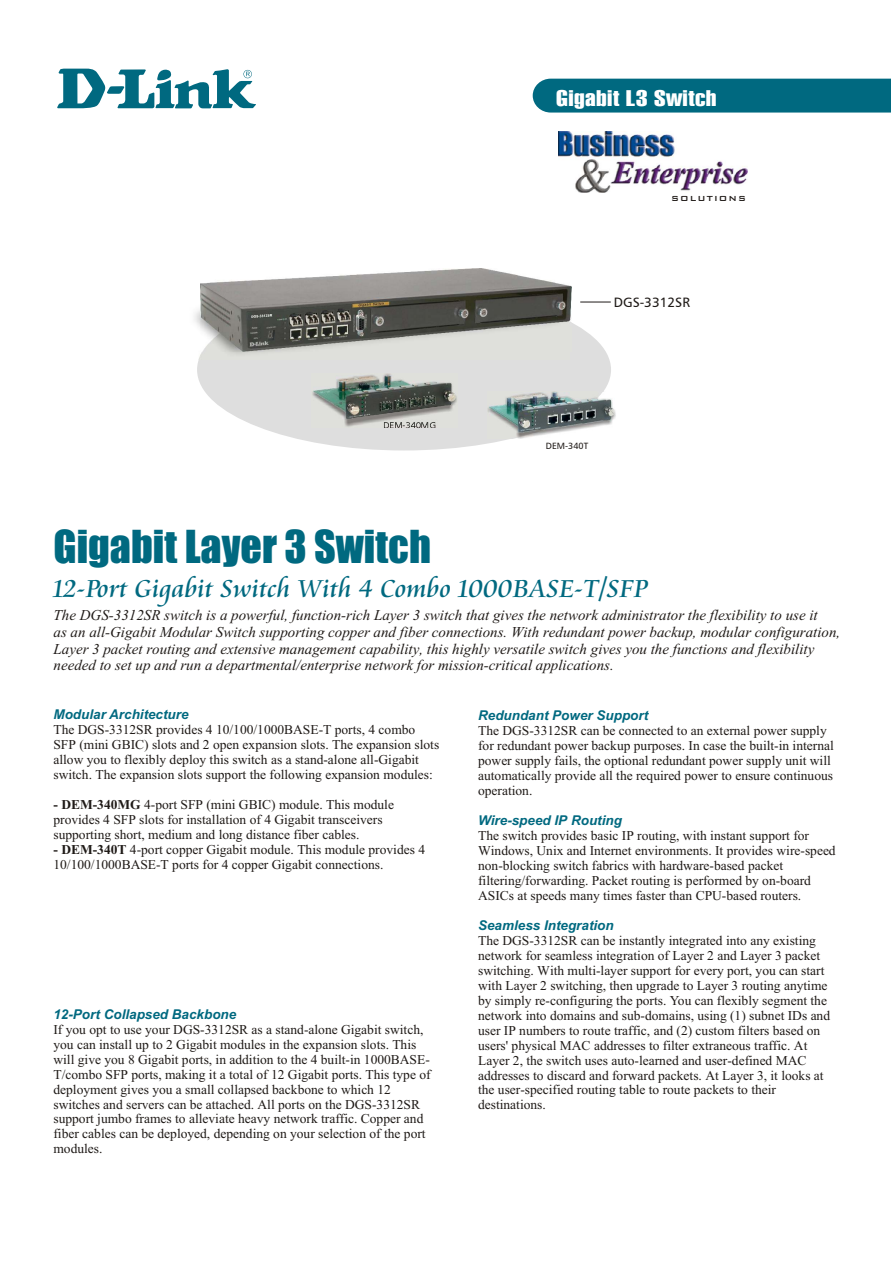
<style>
.page{position:relative;width:891px;height:1263px;background:#fff}
.page>*{position:absolute;margin:0;border:0;box-sizing:border-box;transform-origin:0 0}
.t1{font:42px "Impact";color:#006980}
.t2{font:27px "Cataneo BT";color:#006980}
.t3{font:22.05px "Swiss 911 X Cm BT";letter-spacing:.015em;color:#fff;scale:1.42 1}
.t4{font:italic 15px/16.6px "Times New Roman";color:#1f1a17}
.t5{font:13.5px/15px "Times New Roman";color:#1f1a17}
.t6{font:italic 700 13.5px "Arial";color:#006980}
.t7{font:13.5px "Humnst 777 BT";color:#1f1a17}
.t8{font:9.75px "Bank Gothic Md BT";letter-spacing:.11em;color:#1f1a17}
.t9{font:9px "Humnst 777 BT";color:#1f1a17}
.s1{font-style:inherit}
.s2{font-weight:700}
</style>
<div class="page">
<svg style="left:57px;top:69px;width:199px;height:39px"></svg>
<hr style="left:580px;top:302px;width:31px;height:1px;background:#1f1a17">
<svg style="left:532px;top:78px;width:359px;height:35px;background:#0b6f85"></svg>
<div style="left:197px;top:289px;width:414px;height:161px;background:#dedede;border-radius:50%"></div>
<img style="left:312px;top:373px;width:145px;height:54px">
<img style="left:313px;top:375px;width:143px;height:45px">
<img style="left:488px;top:391px;width:128px;height:48px">
<img style="left:489px;top:393px;width:126px;height:39px">
<img style="left:558px;top:132px;width:189px;height:61px">
<img style="left:194px;top:310px;width:81px;height:50px">
<img style="left:200px;top:268px;width:371px;height:83px">
<h3 class="t3" style="left:556px;top:89px;width:114px">Gigabit L3 Switch</h3>
<p class="t8" style="left:671px;top:194px;width:76px">SOLUTIONS</p>
<p class="t7" style="left:614px;top:297px;width:78px">DGS-3312SR</p>
<p class="t9" style="left:546px;top:442px;width:44px">DEM-340T</p>
<h1 class="t1" style="left:54px;top:530px;width:379px">Gigabit Layer 3 Switch</h1>
<h2 class="t2" style="left:54px;top:577px;width:596px">12-Port Gigabit Switch With 4 Combo 1000BASE-T/SFP</h2>
<p class="t4" style="left:54px;top:609px;width:788px">The DGS-3312SR switch is a powerful, function-rich Layer 3 switch that gives the network administrator the flexibility to use it<br>as an all-Gigabit Modular Switch supporting copper and fiber connections. <span class="s1">With redundant power backup, modular configuration, </span>Layer 3 packet routing and <span class="s1">extensive management capability, this highly versatile switch gives you the functions and flexibility </span>needed to set up and run a <span class="s1">departmental/enterprise network for mission-critical applications.</span></p>
<p class="t6" style="left:54px;top:710px;width:137px">Modular Architecture</p>
<p class="t6" style="left:478px;top:710px;width:172px">Redundant Power Support</p>
<p class="t5" style="left:54px;top:724px;width:387px">The DGS-3312SR provides 4 10/100/1000BASE-T ports, 4 combo SFP (mini GBIC) slots and 2 open expansion slots. The expansion slots allow you to flexibly deploy this switch as <span class="s1">a stand-alone all-Gigabit </span>switch. The expansion slots support the <span class="s1">following expansion modules:</span></p>
<p class="t5" style="left:54px;top:798px;width:342px"><span class="s2">- DEM-340MG</span> 4-port SFP (mini GBIC) module. This module provides 4 SFP slots for installation of 4 Gigabit transceivers supporting short, medium and long distance fiber cables.</p>
<p class="t5" style="left:54px;top:843px;width:373px"><span class="s2">- DEM-340T</span> 4-port copper Gigabit module. This module provides 4<br>10/100/1000BASE-T ports for 4 copper Gigabit connections.</p>
<p class="t6" style="left:54px;top:1009px;width:184px">12-Port Collapsed Backbone</p>
<p class="t5" style="left:54px;top:1023px;width:379px">If you opt to use your DGS-3312SR as a stand-alone Gigabit switch, you can install up to 2 Gigabit modules in the expansion slots. This will give you 8 Gigabit ports, in addition to the 4 built-in 1000BASE-T/combo SFP ports, making it a total of 12 Gigabit ports. This type of deployment gives you a small collapsed backbone to which 12 switches and servers can be attached. All ports on the DGS-3312SR support jumbo frames to alleviate heavy network traffic. Copper and fiber cables can be deployed, depending on your selection of the port modules.</p>
<p class="t5" style="left:478px;top:724px;width:357px">The DGS-3312SR can be connected to an external power supply for redundant power backup purposes. In case the built-in internal power supply fails, the optional redundant power supply unit will automatically provide all the required power to ensure continuous operation.</p>
<p class="t5" style="left:478px;top:829px;width:359px">The switch provides basic IP routing, with instant support for Windows, Unix and Internet environments. It provides wire-speed non-blocking switch fabrics with hardware-based packet filtering/forwarding. Packet routing is performed by on-board ASICs at speeds many times faster than CPU-based routers.</p>
<p class="t5" style="left:478px;top:934px;width:354px">The DGS-3312SR can be instantly integrated into any existing network for seamless integration of Layer 2 and Layer 3 packet switching. With multi-layer support for every port, you can start with Layer 2 switching, then upgrade to Layer 3 routing anytime by simply re-configuring the ports. You can flexibly segment the network into domains and sub-domains, using (1) subnet IDs and user IP numbers to route traffic, and (2) custom filters based on users' physical MAC addresses to filter extraneous traffic. At Layer 2, the switch uses auto-learned and user-defined MAC addresses to discard and forward packets. At Layer 3, it looks at the user-specified routing table to route packets to their destinations.</p>
<p class="t6" style="left:478px;top:815px;width:145px">Wire-speed IP Routing</p>
<p class="t6" style="left:478px;top:920px;width:137px">Seamless Integration</p>
</div>
